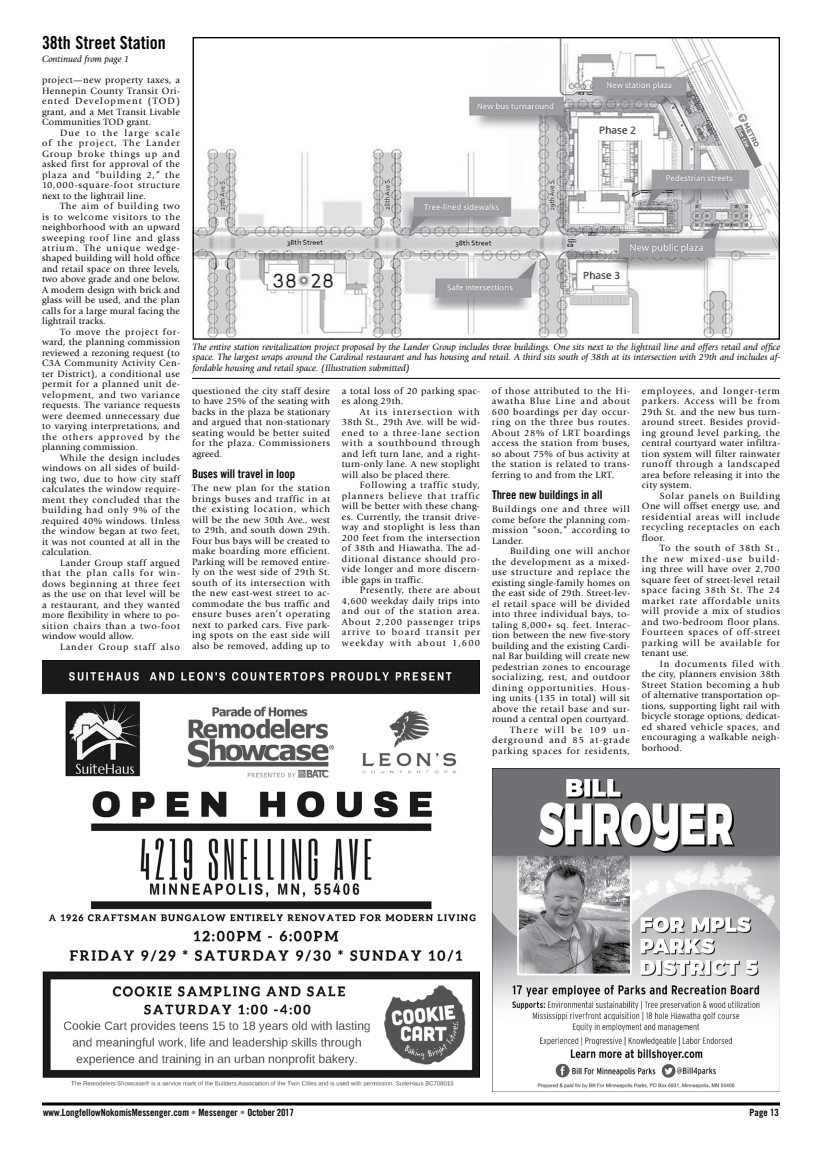
<style>
.page{position:relative;width:828px;height:1152px;background:#fff}
.page>*{position:absolute;margin:0;border:0;box-sizing:border-box;transform-origin:0 0}
.t1{font:18px "Trade Gothic LT Std Bd Cn 20";color:#000}
.t2{font:12px "Trade Gothic LT Std Bd Cn 20";color:#000}
.t3{font:10px "Trade Gothic LT Std Bd Cn 20";color:#000}
.t4{font:9.5px/10.5px "Giovanni Std";letter-spacing:.045em;color:#000;text-align:justify}
.t5{font:italic 9.5px/10.5px "Giovanni Std";color:#000;text-align:justify}
.t6{font:9.5px "Giovanni Std";letter-spacing:.095em;color:#000}
.s1{color:#808285}
</style>
<div class="page">
<svg style="left:42px;top:1102px;width:738px;height:4px;background:#3f3f3f"></svg>
<img style="left:195px;top:39px;width:583px;height:299px">
<hr style="left:192px;top:378px;width:588px;height:1px;background:#000">
<img style="left:42px;top:660px;width:438px;height:427px">
<img style="left:492px;top:768px;width:288px;height:324px">
<h1 class="t1" style="left:42px;top:32px;width:125px">38th Street Station</h1>
<p class="t5" style="left:42px;top:54px;width:89px">Continued from page 1</p>
<p class="t4" style="left:42px;top:75px;width:140px">project—new property taxes, a Hennepin County Transit Ori&shy;ented Development (TOD) grant, and a Met Transit Livable Communities TOD grant.</p>
<p class="t4" style="left:42px;top:127px;width:139px;text-indent:18px">Due to the large scale of the project, The Lander Group broke things up and asked first for approval of the plaza and “building 2,” the 10,000-square-foot structure next to the lightrail line.</p>
<p class="t4" style="left:42px;top:201px;width:140px;text-indent:18px">The aim of building two is to welcome visitors to the neighborhood with an upward sweeping roof line and glass atrium. The unique wedge&shy;shaped building will hold office and retail space on three levels, two above grade and one below.<br>A modern design with brick and glass will be used, and the plan calls for a large mural facing the lightrail tracks.</p>
<p class="t4" style="left:42px;top:327px;width:140px;text-indent:18px">To move the project for&shy;ward, the planning commission reviewed a rezoning request (to C3A Community Activity Cen&shy;ter District), a conditional use permit for a planned unit de&shy;velopment, and two variance requests. The variance requests were deemed unnecessary due to varying interpretations, and the others approved by the planning commission.</p>
<p class="t4" style="left:42px;top:453px;width:140px;text-indent:18px">While the design includes windows on all sides of build&shy;ing two, due to how city staff calculates the window require&shy;ment they concluded that the building had only 9% of the required 40% windows. Unless the window began at two feet, it was not counted at all in the calculation.</p>
<p class="t4" style="left:42px;top:558px;width:140px;text-indent:18px">Lander Group staff argued that the plan calls for win&shy;dows beginning at three feet as the use on that level will be a restaurant, and they wanted more flexibility in where to po&shy;sition chairs than a two-foot window would allow.</p>
<p class="t6" style="left:60px;top:641px;width:121px">Lander Group staff also</p>
<p class="t5" style="left:193px;top:341px;width:590px">The entire station revitalization project proposed by the Lander Group includes three buildings. One sits next to the lightrail line and offers retail and office space. The largest wraps around the Cardinal restaurant and has housing and retail. A third sits south of 38th at its intersection with 29th and includes af&shy;fordable housing and retail space. (Illustration submitted)</p>
<p class="t4" style="left:192px;top:385px;width:140px">questioned the city staff desire to have 25% of the seating with backs in the plaza be stationary and argued that non-stationary seating would be better suited for the plaza. Commissioners agreed.</p>
<p class="t2" style="left:192px;top:466px;width:105px">Buses will travel in loop</p>
<p class="t4" style="left:192px;top:483px;width:140px">The new plan for the station brings buses and traffic in at the existing location, which will be the new 30th Ave., west to 29th, and south down 29th.<br>Four bus bays will be created to make boarding more efficient.<br>Parking will be removed entire&shy;ly on the west side of 29th St. south of its intersection with the new east-west street to ac&shy;commodate the bus traffic and ensure buses aren’t operating next to parked cars. Five park&shy;ing spots on the east side will also be removed, adding up to</p>
<p class="t4" style="left:342px;top:385px;width:140px">a total loss of 20 parking spac&shy;es along 29th.</p>
<p class="t4" style="left:342px;top:406px;width:140px;text-indent:18px">At its intersection with 38th St., 29th Ave. will be wid&shy;ened to a three-lane section with a southbound through and left turn lane, and a right&shy;turn-only lane. A new stoplight will also be placed there.</p>
<p class="t4" style="left:342px;top:480px;width:140px;text-indent:18px">Following a traffic study, planners believe that traffic will be better with these chang&shy;es. Currently, the transit drive&shy;way and stoplight is less than 200 feet from the intersection of 38th and Hiawatha. The ad&shy;ditional distance should pro&shy;vide longer and more discern&shy;ible gaps in traffic.</p>
<p class="t4" style="left:342px;top:585px;width:140px;text-indent:18px">Presently, there are about 4,600 weekday daily trips into and out of the station area.<br>About 2,200 passenger trips arrive to board transit per weekday with about 1,600</p>
<p class="t4" style="left:492px;top:385px;width:140px">of those attributed to the Hi&shy;awatha Blue Line and about 600 boardings per day occur&shy;ring on the three bus routes.<br>About 28% of LRT boardings access the station from buses, so about 75% of bus activity at the station is related to trans&shy;ferring to and from the LRT.</p>
<p class="t2" style="left:492px;top:487px;width:112px">Three new buildings in all</p>
<p class="t4" style="left:492px;top:504px;width:140px">Buildings one and three will come before the planning com&shy;mission “soon,” according to Lander.</p>
<p class="t4" style="left:492px;top:546px;width:140px;text-align:right">Building one will anchor<br>the development as a mixed&shy;use structure and replace the existing single-family homes on the east side of 29th. Street-lev&shy;el retail space will be divided into three individual bays, to&shy;taling 8,000+ sq. feet. Interac&shy;tion between the new five-story building and the existing Cardi&shy;nal Bar building will create new pedestrian zones to encourage socializing, rest, and outdoor dining opportunities. Hous&shy;ing units (135 in total) will sit above the retail base and sur&shy;round a central open courtyard.<br>There will be 109 un&shy;derground and 85 at-grade parking spaces for residents,</p>
<p class="t4" style="left:642px;top:385px;width:140px">employees, and longer-term parkers. Access will be from 29th St. and the new bus turn&shy;around street. Besides provid&shy;ing ground level parking, the central courtyard water infiltra&shy;tion system will filter rainwater runoff through a landscaped area before releasing it into the city system.</p>
<p class="t4" style="left:642px;top:490px;width:140px;text-indent:18px">Solar panels on Building One will offset energy use, and residential areas will include recycling receptacles on each floor.</p>
<p class="t4" style="left:642px;top:543px;width:140px;text-indent:18px">To the south of 38th St., the new mixed-use build&shy;ing three will have over 2,700 square feet of street-level retail space facing 38th St. The 24 market rate affordable units will provide a mix of studios and two-bedroom floor plans.<br>Fourteen spaces of off-street parking will be available for tenant use.</p>
<p class="t4" style="left:642px;top:658px;width:140px;text-indent:18px">In documents filed with the city, planners envision 38th Street Station becoming a hub of alternative transportation op&shy;tions, supporting light rail with bicycle storage options, dedicat&shy;ed shared vehicle spaces, and encouraging a walkable neigh&shy;borhood.</p>
<p class="t3" style="left:43px;top:1107px;width:253px">www.LongfellowNokomisMessenger.com <span class="s1">•</span> Messenger <span class="s1">•</span> October 2017</p>
<p class="t3" style="left:750px;top:1107px;width:31px">Page 13</p>
</div>
